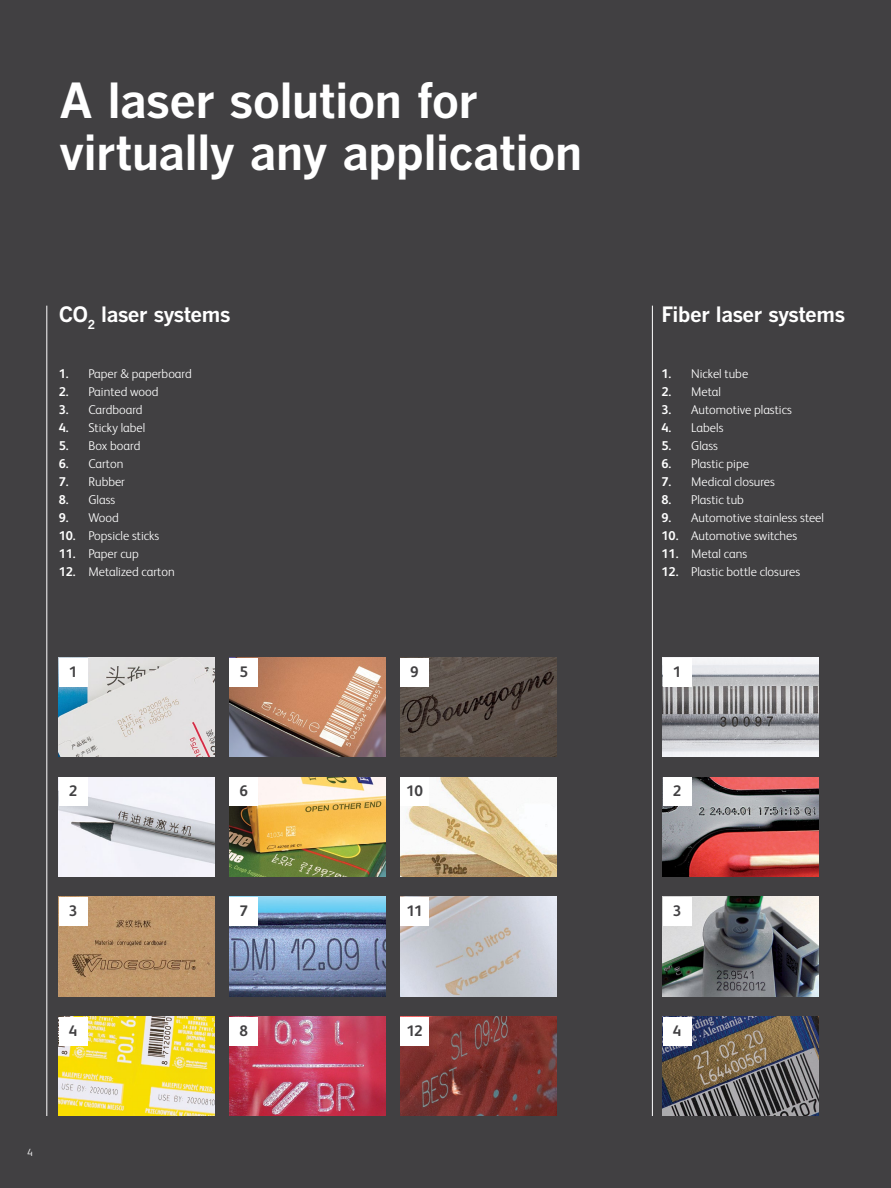
<style>
.page{position:relative;width:891px;height:1188px;background:#414042}
.page>*{position:absolute;margin:0;border:0;box-sizing:border-box;transform-origin:0 0}
.t1{font:700 48px/52.5px "Benton Gothic";letter-spacing:-.02em;color:#fff}
.t2{font:700 21px "Benton Gothic";letter-spacing:-.02em;color:#fff}
.t3{font:700 15.3px "FS Albert Pro";color:#414042}
.t4{font:300 12.75px "FS Albert Pro";color:#fff}
.t5{font:300 10.5px "FS Albert Pro";color:#fff}
.s1{font-weight:700}
</style>
<div class="page">
<img style="left:400px;top:777px;width:156px;height:99px">
<img style="left:229px;top:777px;width:156px;height:99px">
<img style="left:400px;top:658px;width:156px;height:99px">
<img style="left:229px;top:658px;width:156px;height:99px">
<img style="left:59px;top:897px;width:156px;height:99px">
<img style="left:400px;top:897px;width:156px;height:99px">
<img style="left:229px;top:897px;width:156px;height:99px">
<img style="left:400px;top:1017px;width:156px;height:99px">
<img style="left:229px;top:1017px;width:156px;height:99px">
<img style="left:59px;top:777px;width:156px;height:99px">
<img style="left:59px;top:1017px;width:156px;height:99px">
<img style="left:59px;top:658px;width:156px;height:99px">
<div style="left:59px;top:897px;width:29px;height:29px;background:#fff"></div>
<div style="left:59px;top:777px;width:29px;height:29px;background:#fff"></div>
<div style="left:59px;top:1017px;width:29px;height:28px;background:#fff"></div>
<div style="left:229px;top:897px;width:29px;height:29px;background:#fff"></div>
<div style="left:229px;top:777px;width:29px;height:29px;background:#fff"></div>
<div style="left:229px;top:1017px;width:29px;height:28px;background:#fff"></div>
<div style="left:400px;top:897px;width:29px;height:29px;background:#fff"></div>
<div style="left:400px;top:777px;width:29px;height:29px;background:#fff"></div>
<div style="left:400px;top:1017px;width:29px;height:28px;background:#fff"></div>
<div style="left:59px;top:658px;width:29px;height:29px;background:#fff"></div>
<div style="left:229px;top:658px;width:29px;height:29px;background:#fff"></div>
<div style="left:400px;top:658px;width:29px;height:29px;background:#fff"></div>
<img style="left:663px;top:777px;width:156px;height:99px">
<img style="left:663px;top:658px;width:156px;height:99px">
<img style="left:663px;top:897px;width:156px;height:99px">
<img style="left:663px;top:1017px;width:156px;height:99px">
<div style="left:663px;top:658px;width:29px;height:29px;background:#fff"></div>
<div style="left:663px;top:897px;width:29px;height:29px;background:#fff"></div>
<div style="left:663px;top:777px;width:29px;height:29px;background:#fff"></div>
<div style="left:663px;top:1017px;width:29px;height:28px;background:#fff"></div>
<hr style="left:652px;top:306px;width:1px;height:810px;background:#fff">
<hr style="left:46px;top:306px;width:1px;height:810px;background:#fff">
<h1 class="t1" style="left:59px;top:75px;width:525px">A laser solution for virtually any application</h1>
<h2 class="t2" style="left:59px;top:302px;width:173px">CO<sub>2</sub> laser systems</h2>
<h2 class="t2" style="left:661px;top:302px;width:185px">Fiber laser systems</h2>
<p class="t4" style="left:59px;top:365px;width:135px"><span class="s1">1.</span> Paper &amp; paperboard</p>
<p class="t4" style="left:59px;top:383px;width:101px"><span class="s1">2.</span> Painted wood</p>
<p class="t4" style="left:59px;top:401px;width:85px"><span class="s1">3.</span> Cardboard</p>
<p class="t4" style="left:59px;top:419px;width:88px"><span class="s1">4.</span> Sticky label</p>
<p class="t4" style="left:59px;top:437px;width:83px"><span class="s1">5.</span> Box board</p>
<p class="t4" style="left:59px;top:455px;width:66px"><span class="s1">6.</span> Carton</p>
<p class="t4" style="left:59px;top:473px;width:68px"><span class="s1">7.</span> Rubber</p>
<p class="t4" style="left:59px;top:491px;width:58px"><span class="s1">8.</span> Glass</p>
<p class="t4" style="left:59px;top:509px;width:62px"><span class="s1">9.</span> Wood</p>
<p class="t4" style="left:59px;top:527px;width:102px"><span class="s1">10.</span> Popsicle sticks</p>
<p class="t4" style="left:59px;top:545px;width:82px"><span class="s1">11.</span> Paper cup</p>
<p class="t4" style="left:59px;top:563px;width:117px"><span class="s1">12.</span> Metalized carton</p>
<p class="t4" style="left:661px;top:365px;width:88px"><span class="s1">1.</span> Nickel tube</p>
<p class="t4" style="left:661px;top:383px;width:61px"><span class="s1">2.</span> Metal</p>
<p class="t4" style="left:661px;top:401px;width:132px"><span class="s1">3.</span> Automotive plastics</p>
<p class="t4" style="left:661px;top:419px;width:64px"><span class="s1">4.</span> Labels</p>
<p class="t4" style="left:661px;top:437px;width:58px"><span class="s1">5.</span> Glass</p>
<p class="t4" style="left:661px;top:455px;width:89px"><span class="s1">6.</span> Plastic pipe</p>
<p class="t4" style="left:661px;top:473px;width:115px"><span class="s1">7.</span> Medical closures</p>
<p class="t4" style="left:661px;top:491px;width:84px"><span class="s1">8.</span> Plastic tub</p>
<p class="t4" style="left:661px;top:509px;width:164px"><span class="s1">9.</span> Automotive stainless steel</p>
<p class="t4" style="left:661px;top:527px;width:137px"><span class="s1">10.</span> Automotive switches</p>
<p class="t4" style="left:661px;top:545px;width:87px"><span class="s1">11.</span> Metal cans</p>
<p class="t4" style="left:661px;top:563px;width:140px"><span class="s1">12.</span> Plastic bottle closures</p>
<p class="t3" style="left:69px;top:661px;width:10px">1</p>
<p class="t3" style="left:240px;top:661px;width:10px">5</p>
<p class="t3" style="left:410px;top:661px;width:10px">9</p>
<p class="t3" style="left:673px;top:661px;width:10px">1</p>
<p class="t3" style="left:69px;top:780px;width:10px">2</p>
<p class="t3" style="left:240px;top:780px;width:10px">6</p>
<p class="t3" style="left:406px;top:780px;width:18px">10</p>
<p class="t3" style="left:673px;top:780px;width:10px">2</p>
<p class="t3" style="left:69px;top:900px;width:10px">3</p>
<p class="t3" style="left:240px;top:900px;width:10px">7</p>
<p class="t3" style="left:407px;top:900px;width:18px">11</p>
<p class="t3" style="left:673px;top:900px;width:10px">3</p>
<p class="t3" style="left:69px;top:1020px;width:10px">4</p>
<p class="t3" style="left:239px;top:1020px;width:10px">8</p>
<p class="t3" style="left:406px;top:1020px;width:18px">12</p>
<p class="t3" style="left:673px;top:1020px;width:10px">4</p>
<p class="t5" style="left:27px;top:1145px;width:7px">4</p>
</div>
